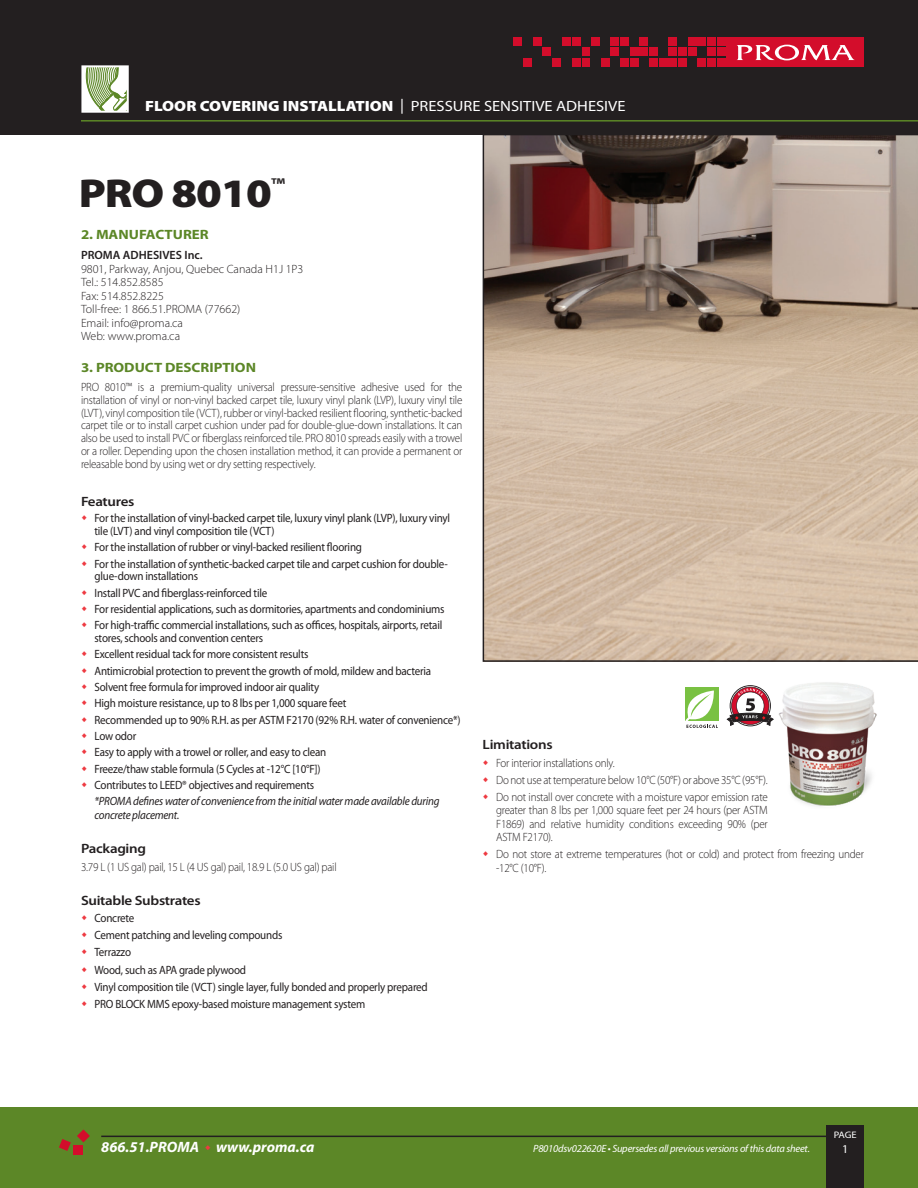
<style>
.page{position:relative;width:918px;height:1188px;background:#fff}
.page>*{position:absolute;margin:0;border:0;box-sizing:border-box;transform-origin:0 0}
.Product_Name{font:900 40.5px "Myriad Pro";letter-spacing:-.02em;color:#231f20;scale:1.11 1}
.t1{font:italic 700 15px "Myriad Pro";color:#fff}
.t2{font:14.85px "Myriad Pro";color:#fff;scale:1.11 1}
.Subtitle{font:600 13.5px "Myriad Pro";letter-spacing:-.02em;color:#231f20;scale:1.11 1}
.t3{font:700 13.5px "Myriad Pro";color:#5c8727;scale:1.11 1}
.Feature_Bullet{font:12px/12.8px "Myriad Pro";letter-spacing:-.02em;color:#231f20;scale:.92 1}
.Long_Description{font:300 12px/12.8px "Myriad Pro";letter-spacing:-.02em;color:#231f20;text-align:justify;scale:.92 1}
.Body_Bullet{font:300 12px/13.5px "Myriad Pro";letter-spacing:-.02em;color:#231f20;text-align:justify;scale:.92 1}
.Paragraph_Space{font:300 12px "Myriad Pro";color:#231f20}
.Feature_Bullet-2{font:italic 12px/13.5px "Myriad Pro";letter-spacing:-.02em;color:#231f20;scale:.92 1}
.Paragraph_Space-2{font:600 12px "Myriad Pro";color:#231f20}
.t4{font:12px "Myriad Pro";color:#fff}
.t5{font:italic 10.5px "Myriad Pro";letter-spacing:-.02em;color:#fff}
.t6{font:9.45px "Myriad Pro";color:#fff;scale:1.11 1}
.s1{font-weight:900}
</style>
<div class="page">
<svg style="left:483px;top:135px;width:435px;height:527px;background:#b7a08e"></svg>
<div style="left:0;top:0;width:918px;height:135px;background:#231f20"></div>
<div style="left:0;top:1107px;width:918px;height:81px;background:#5c8727"></div>
<div style="left:826px;top:1125px;width:38px;height:63px;background:#231f20"></div>
<svg style="left:84px;top:68px;width:42px;height:42px;background:#bfd0ab"></svg>
<div style="left:81px;top:65px;width:48px;height:48px;border:2px solid #fff"></div>
<hr style="left:81px;top:120px;width:837px;height:2px;background:#5c8727">
<div style="left:73px;top:1145px;width:9px;height:10px;background:#d30d2b"></div>
<svg style="left:77px;top:1129px;width:13px;height:13px"></svg>
<svg style="left:59px;top:1139px;width:12px;height:12px"></svg>
<hr style="left:101px;top:1136px;width:725px;height:1px;background:#231f20">
<div style="left:727px;top:37px;width:137px;height:30px;background:#d30d2b"></div>
<div style="left:717px;top:37px;width:8px;height:8px;background:#d30d2b"></div>
<div style="left:717px;top:48px;width:8px;height:8px;background:#d30d2b"></div>
<div style="left:717px;top:59px;width:8px;height:8px;background:#d30d2b"></div>
<div style="left:707px;top:37px;width:8px;height:8px;background:#d30d2b"></div>
<div style="left:707px;top:48px;width:8px;height:8px;background:#d30d2b"></div>
<div style="left:688px;top:48px;width:8px;height:8px;background:#d30d2b"></div>
<div style="left:707px;top:59px;width:8px;height:8px;background:#d30d2b"></div>
<div style="left:698px;top:37px;width:8px;height:8px;background:#d30d2b"></div>
<div style="left:688px;top:37px;width:8px;height:8px;background:#d30d2b"></div>
<div style="left:698px;top:59px;width:8px;height:8px;background:#d30d2b"></div>
<div style="left:678px;top:48px;width:8px;height:8px;background:#d30d2b"></div>
<div style="left:678px;top:59px;width:8px;height:8px;background:#d30d2b"></div>
<div style="left:669px;top:37px;width:8px;height:8px;background:#d30d2b"></div>
<div style="left:669px;top:48px;width:8px;height:8px;background:#d30d2b"></div>
<div style="left:669px;top:59px;width:8px;height:8px;background:#d30d2b"></div>
<div style="left:659px;top:59px;width:8px;height:8px;background:#d30d2b"></div>
<div style="left:649px;top:48px;width:8px;height:8px;background:#d30d2b"></div>
<div style="left:649px;top:59px;width:8px;height:8px;background:#d30d2b"></div>
<div style="left:640px;top:37px;width:8px;height:8px;background:#d30d2b"></div>
<div style="left:640px;top:48px;width:8px;height:8px;background:#d30d2b"></div>
<div style="left:630px;top:48px;width:8px;height:8px;background:#d30d2b"></div>
<div style="left:630px;top:59px;width:8px;height:8px;background:#d30d2b"></div>
<div style="left:620px;top:37px;width:8px;height:8px;background:#d30d2b"></div>
<div style="left:620px;top:59px;width:8px;height:8px;background:#d30d2b"></div>
<div style="left:611px;top:37px;width:8px;height:8px;background:#d30d2b"></div>
<div style="left:611px;top:48px;width:8px;height:8px;background:#d30d2b"></div>
<div style="left:601px;top:59px;width:8px;height:8px;background:#d30d2b"></div>
<div style="left:591px;top:37px;width:8px;height:8px;background:#d30d2b"></div>
<div style="left:582px;top:48px;width:8px;height:8px;background:#d30d2b"></div>
<div style="left:582px;top:59px;width:8px;height:8px;background:#d30d2b"></div>
<div style="left:572px;top:37px;width:8px;height:8px;background:#d30d2b"></div>
<div style="left:572px;top:59px;width:8px;height:8px;background:#d30d2b"></div>
<div style="left:562px;top:37px;width:8px;height:8px;background:#d30d2b"></div>
<div style="left:553px;top:59px;width:8px;height:8px;background:#d30d2b"></div>
<div style="left:533px;top:37px;width:8px;height:8px;background:#d30d2b"></div>
<div style="left:514px;top:37px;width:8px;height:8px;background:#d30d2b"></div>
<div style="left:543px;top:48px;width:8px;height:8px;background:#d30d2b"></div>
<div style="left:524px;top:59px;width:8px;height:8px;background:#d30d2b"></div>
<svg style="left:737px;top:45px;width:118px;height:15px"></svg>
<img style="left:779px;top:682px;width:98px;height:124px">
<svg style="left:726px;top:685px;width:48px;height:42px"></svg>
<svg style="left:685px;top:687px;width:34px;height:4px"></svg>
<div style="left:686px;top:688px;width:33px;height:33px;background:#79c142"></div>
<svg style="left:685px;top:691px;width:33px;height:37px"></svg>
<p class="t2" style="left:145px;top:97px;width:434px"><span class="s1">FLOOR COVERING INSTALLATION</span> | PRESSURE SENSITIVE ADHESIVE</p>
<p class="Product_Name" style="left:79px;top:166px;width:188px">PRO 8010<sup>™</sup></p>
<p class="t3" style="left:81px;top:226px;width:117px">2. MANUFACTURER</p>
<p class="Paragraph_Space-2" style="left:81px;top:248px;width:123px">PROMA ADHESIVES Inc.</p>
<p class="Paragraph_Space" style="left:81px;top:262px;width:224px">9801, Parkway, Anjou, Quebec Canada H1J 1P3</p>
<p class="Paragraph_Space" style="left:81px;top:275px;width:84px">Tel.: 514.852.8585</p>
<p class="Paragraph_Space" style="left:81px;top:289px;width:85px">Fax: 514.852.8225</p>
<p class="Paragraph_Space" style="left:81px;top:302px;width:161px">Toll-free: 1 866.51.PROMA (77662)</p>
<p class="Paragraph_Space" style="left:81px;top:316px;width:104px">Email: info@proma.ca</p>
<p class="Paragraph_Space" style="left:81px;top:329px;width:101px">Web: www.proma.ca</p>
<p class="t3" style="left:81px;top:358px;width:159px">3. PRODUCT DESCRIPTION</p>
<p class="Long_Description" style="left:81px;top:381px;width:416px">PRO 8010™ is a premium-quality universal pressure-sensitive adhesive used for the installation of vinyl or non-vinyl backed carpet tile, luxury vinyl plank (LVP), luxury vinyl tile (LVT), vinyl composition tile (VCT), rubber or vinyl-backed resilient flooring, synthetic-backed carpet tile or to install carpet cushion under pad for double-glue-down installations. It can also be used to install PVC or fiberglass reinforced tile. PRO 8010 spreads easily with a trowel or a roller. Depending upon the chosen installation method, it can provide a permanent or releasable bond by using wet or dry setting respectively.</p>
<p class="Subtitle" style="left:81px;top:493px;width:50px">Features</p>
<p class="Feature_Bullet" style="left:94px;top:512px;width:388px">For the installation of vinyl-backed carpet tile, luxury vinyl plank (LVP), luxury vinyl tile (LVT) and vinyl composition tile (VCT)</p>
<p class="Feature_Bullet" style="left:94px;top:541px;width:292px">For the installation of rubber or vinyl-backed resilient flooring</p>
<p class="Feature_Bullet" style="left:94px;top:557px;width:386px">For the installation of synthetic-backed carpet tile and carpet cushion for double&shy;glue-down installations</p>
<p class="Feature_Bullet" style="left:94px;top:586px;width:189px">Install PVC and fiberglass-reinforced tile</p>
<p class="Feature_Bullet" style="left:94px;top:602px;width:382px">For residential applications, such as dormitories, apartments and condominiums</p>
<p class="Feature_Bullet" style="left:94px;top:619px;width:380px">For high-traffic commercial installations, such as offices, hospitals, airports, retail stores, schools and convention centers</p>
<p class="Feature_Bullet" style="left:94px;top:648px;width:234px">Excellent residual tack for more consistent results</p>
<p class="Feature_Bullet" style="left:94px;top:664px;width:368px">Antimicrobial protection to prevent the growth of mold, mildew and bacteria</p>
<p class="Feature_Bullet" style="left:94px;top:680px;width:246px">Solvent free formula for improved indoor air quality</p>
<p class="Feature_Bullet" style="left:94px;top:697px;width:275px">High moisture resistance, up to 8 lbs per 1,000 square feet</p>
<p class="Feature_Bullet" style="left:94px;top:713px;width:399px">Recommended up to 90% R.H. as per ASTM F2170 (92% R.H. water of convenience*)</p>
<p class="Feature_Bullet" style="left:94px;top:729px;width:47px">Low odor</p>
<p class="Feature_Bullet" style="left:94px;top:746px;width:254px">Easy to apply with a trowel or roller, and easy to clean</p>
<p class="Feature_Bullet" style="left:94px;top:762px;width:247px">Freeze/thaw stable formula (5 Cycles at -12°C [10°F])</p>
<p class="Feature_Bullet" style="left:94px;top:778px;width:240px">Contributes to LEED® objectives and requirements</p>
<p class="Feature_Bullet-2" style="left:94px;top:794px;width:377px">*PROMA defines water of convenience from the initial water made available during concrete placement.</p>
<p class="Subtitle" style="left:81px;top:840px;width:60px">Packaging</p>
<p class="Long_Description" style="left:81px;top:860px;width:279px">3.79 L (1 US gal) pail, 15 L (4 US gal) pail, 18.9 L (5.0 US gal) pail</p>
<p class="Subtitle" style="left:81px;top:892px;width:109px">Suitable Substrates</p>
<p class="Feature_Bullet" style="left:94px;top:912px;width:45px">Concrete</p>
<p class="Feature_Bullet" style="left:94px;top:929px;width:206px">Cement patching and leveling compounds</p>
<p class="Feature_Bullet" style="left:94px;top:946px;width:41px">Terrazzo</p>
<p class="Feature_Bullet" style="left:94px;top:963px;width:166px">Wood, such as APA grade plywood</p>
<p class="Feature_Bullet" style="left:94px;top:980px;width:364px">Vinyl composition tile (VCT) single layer, fully bonded and properly prepared</p>
<p class="Feature_Bullet" style="left:94px;top:997px;width:296px">PRO BLOCK MMS epoxy-based moisture management system</p>
<p class="Subtitle" style="left:483px;top:736px;width:65px">Limitations</p>
<p class="Body_Bullet" style="left:496px;top:756px;width:130px">For interior installations only.</p>
<p class="Body_Bullet" style="left:496px;top:773px;width:297px">Do not use at temperature below 10°C (50°F) or above 35°C (95°F).</p>
<p class="Body_Bullet" style="left:496px;top:790px;width:297px">Do not install over concrete with a moisture vapor emission rate greater than 8 lbs per 1,000 square feet per 24 hours (per ASTM F1869) and relative humidity conditions exceeding 90% (per ASTM F2170).</p>
<p class="Body_Bullet" style="left:496px;top:847px;width:401px">Do not store at extreme temperatures (hot or cold) and protect from freezing under -12°C (10°F).</p>
<p class="t1" style="left:101px;top:1138px;width:215px">866.51.PROMA www.proma.ca</p>
<p class="t5" style="left:533px;top:1142px;width:278px">P8010dsv022620E • Supersedes all previous versions of this data sheet.</p>
<p class="t6" style="left:834px;top:1129px;width:22px">PAGE</p>
<p class="t4" style="left:842px;top:1141px;width:8px">1</p>
</div>
